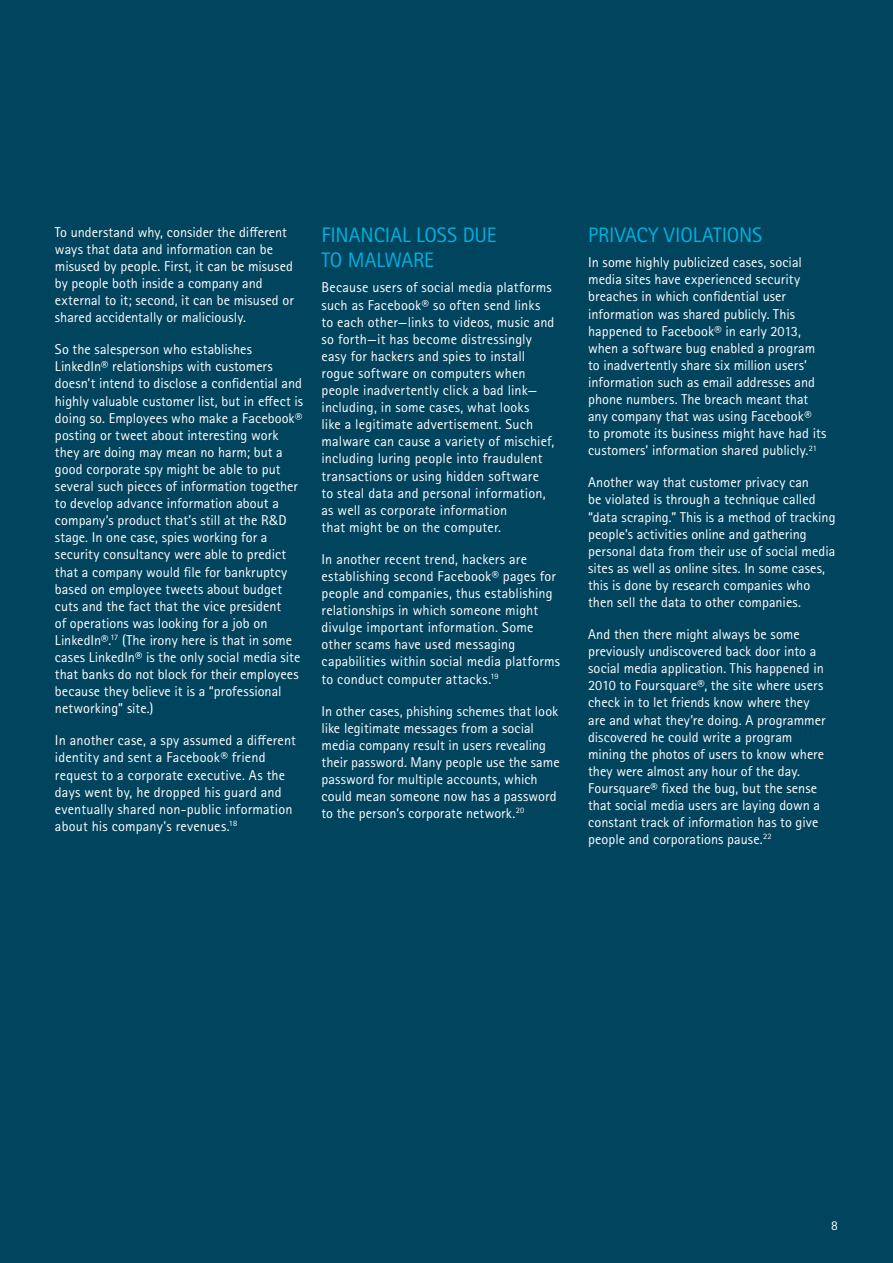
<style>
.page{position:relative;width:893px;height:1263px;background:#00445e}
.page>*{position:absolute;margin:0;border:0;box-sizing:border-box;transform-origin:0 0}
.t1{font:21px/25.2px "Rotis Sans Seriffor ACN";letter-spacing:-.005em;color:#00b1de}
.t2{font:14.25px/17.1px "Rotis Sans Seriffor ACN";letter-spacing:.005em;color:#fff}
.t3{font:13.5px "Rotis Sans Seriffor ACN";color:#fff}
</style>
<div class="page">
<p class="t2" style="left:55px;top:223px;width:240px">To understand why, consider the different ways that data and information can be misused by people. First, it can be misused by people both inside a company and external to it; second, it can be misused or shared accidentally or maliciously.</p>
<p class="t2" style="left:55px;top:341px;width:250px">So the salesperson who establishes LinkedIn® relationships with customers doesn’t intend to disclose a confidential and highly valuable customer list, but in effect is doing so. Employees who make a Facebook® posting or tweet about interesting work they are doing may mean no harm; but a good corporate spy might be able to put several such pieces of information together to develop advance information about a company’s product that’s still at the R&amp;D stage. In one case, spies working for a security consultancy were able to predict that a company would file for bankruptcy based on employee tweets about budget cuts and the fact that the vice president<br>of operations was looking for a job on LinkedIn®.<sup>17</sup> (The irony here is that in some cases LinkedIn® is the only social media site that banks do not block for their employees because they believe it is a “professional networking” site.)</p>
<p class="t2" style="left:55px;top:732px;width:242px">In another case, a spy assumed a different identity and sent a Facebook® friend request to a corporate executive. As the days went by, he dropped his guard and eventually shared non-public information about his company’s revenues.<sup>18</sup></p>
<h1 class="t1" style="left:322px;top:222px;width:176px">FINANCIAL LOSS DUE<br>TO MALWARE</h1>
<p class="t2" style="left:322px;top:279px;width:234px">Because users of social media platforms such as Facebook® so often send links to each other—links to videos, music and so forth—it has become distressingly easy for hackers and spies to install rogue software on computers when people inadvertently click a bad link— including, in some cases, what looks<br>like a legitimate advertisement. Such malware can cause a variety of mischief, including luring people into fraudulent transactions or using hidden software<br>to steal data and personal information, as well as corporate information<br>that might be on the computer.</p>
<p class="t2" style="left:322px;top:550px;width:240px">In another recent trend, hackers are establishing second Facebook® pages for people and companies, thus establishing relationships in which someone might divulge important information. Some other scams have used messaging capabilities within social media platforms to conduct computer attacks.<sup>19</sup></p>
<p class="t2" style="left:322px;top:702px;width:240px">In other cases, phishing schemes that look like legitimate messages from a social media company result in users revealing their password. Many people use the same password for multiple accounts, which could mean someone now has a password to the person’s corporate network.<sup>20</sup></p>
<h1 class="t1" style="left:588px;top:222px;width:176px">PRIVACY VIOLATIONS</h1>
<p class="t2" style="left:588px;top:254px;width:240px">In some highly publicized cases, social media sites have experienced security breaches in which confidential user information was shared publicly. This happened to Facebook® in early 2013, when a software bug enabled a program to inadvertently share six million users’ information such as email addresses and phone numbers. The breach meant that any company that was using Facebook® to promote its business might have had its customers’ information shared publicly.<sup>21</sup></p>
<p class="t2" style="left:588px;top:474px;width:249px">Another way that customer privacy can<br>be violated is through a technique called “data scraping.” This is a method of tracking people’s activities online and gathering personal data from their use of social media sites as well as online sites. In some cases, this is done by research companies who then sell the data to other companies.</p>
<p class="t2" style="left:588px;top:626px;width:239px">And then there might always be some previously undiscovered back door into a social media application. This happened in 2010 to Foursquare®, the site where users check in to let friends know where they are and what they’re doing. A programmer discovered he could write a program mining the photos of users to know where they were almost any hour of the day.<br>Foursquare® fixed the bug, but the sense that social media users are laying down a constant track of information has to give people and corporations pause.<sup>22</sup></p>
<p class="t3" style="left:831px;top:1217px;width:8px">8</p>
</div>
